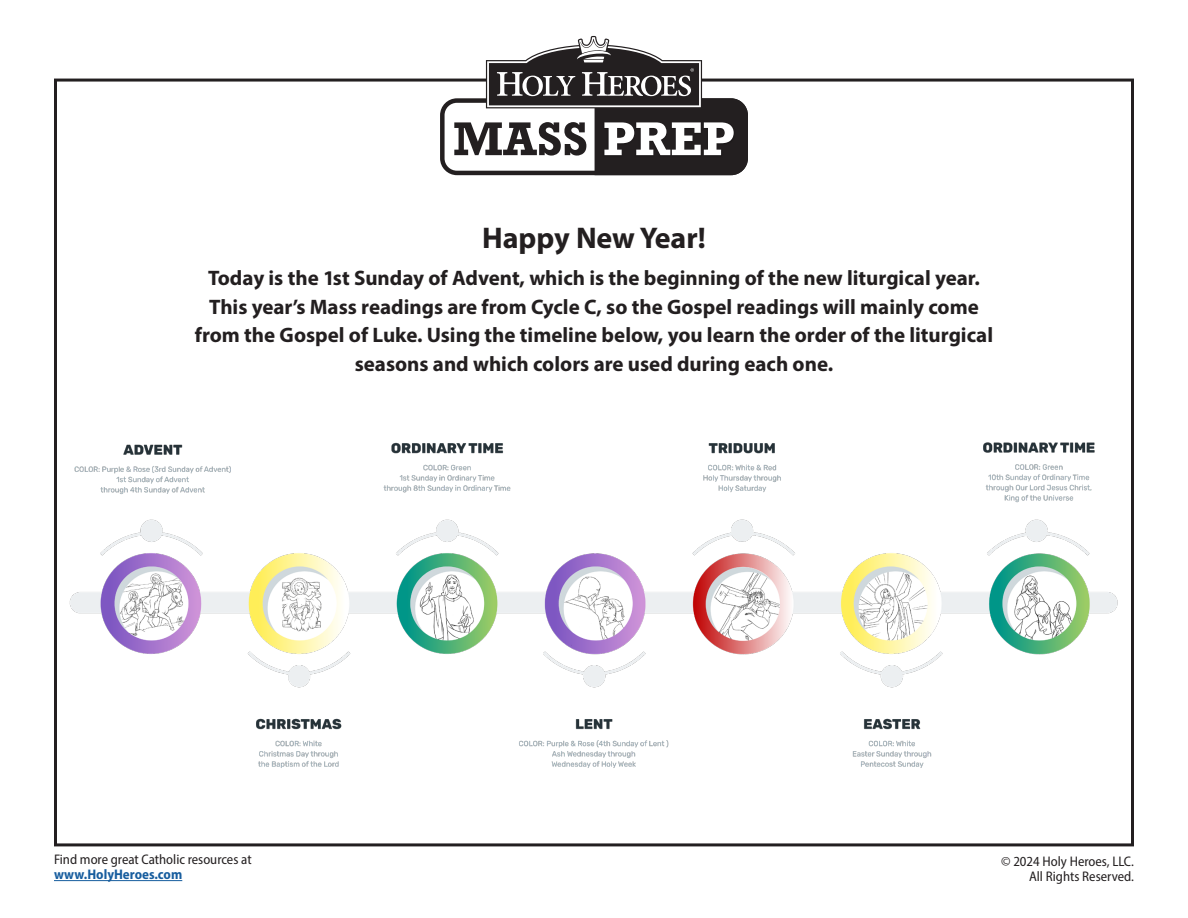
<style>
.page{position:relative;width:1188px;height:918px;background:#fff}
.page>*{position:absolute;margin:0;border:0;box-sizing:border-box;transform-origin:0 0}
.t1{font:700 30px "Myriad Pro";color:#231f20}
.t2{font:700 21px/28.5px "Myriad Pro";color:#231f20;text-align:center}
.t3{font:semi-condensed 13.95px "Myriad Pro";color:#231f20}
.t4{font:700 semi-condensed 13.95px "Myriad Pro";color:#175d9e}
</style>
<div class="page">
<img style="left:69px;top:442px;width:1049px;height:326px">
<svg style="left:440px;top:36px;width:308px;height:139px"></svg>
<hr style="left:54px;top:880px;width:128px;height:1px;background:#175d9e">
<p class="t1" style="left:482px;top:218px;width:225px">Happy New Year!</p>
<p class="t2" style="left:208px;top:263px;width:773px">Today is the 1st Sunday of Advent, which is the beginning of the new liturgical year.</p>
<p class="t2" style="left:195px;top:292px;width:800px">This year’s Mass readings are from Cycle C, so the Gospel readings will mainly come from the Gospel of Luke. Using the timeline below, you learn the order of the liturgical seasons and which colors are used during each one.</p>
<p class="t3" style="left:54px;top:851px;width:199px">Find more great Catholic resources at</p>
<p class="t4" style="left:54px;top:866px;width:130px">www.HolyHeroes.com</p>
<p class="t3" style="left:1001px;top:853px;width:134px">© 2024 Holy Heroes, LLC.</p>
<p class="t3" style="left:1029px;top:868px;width:106px">All Rights Reserved.</p>
</div>
